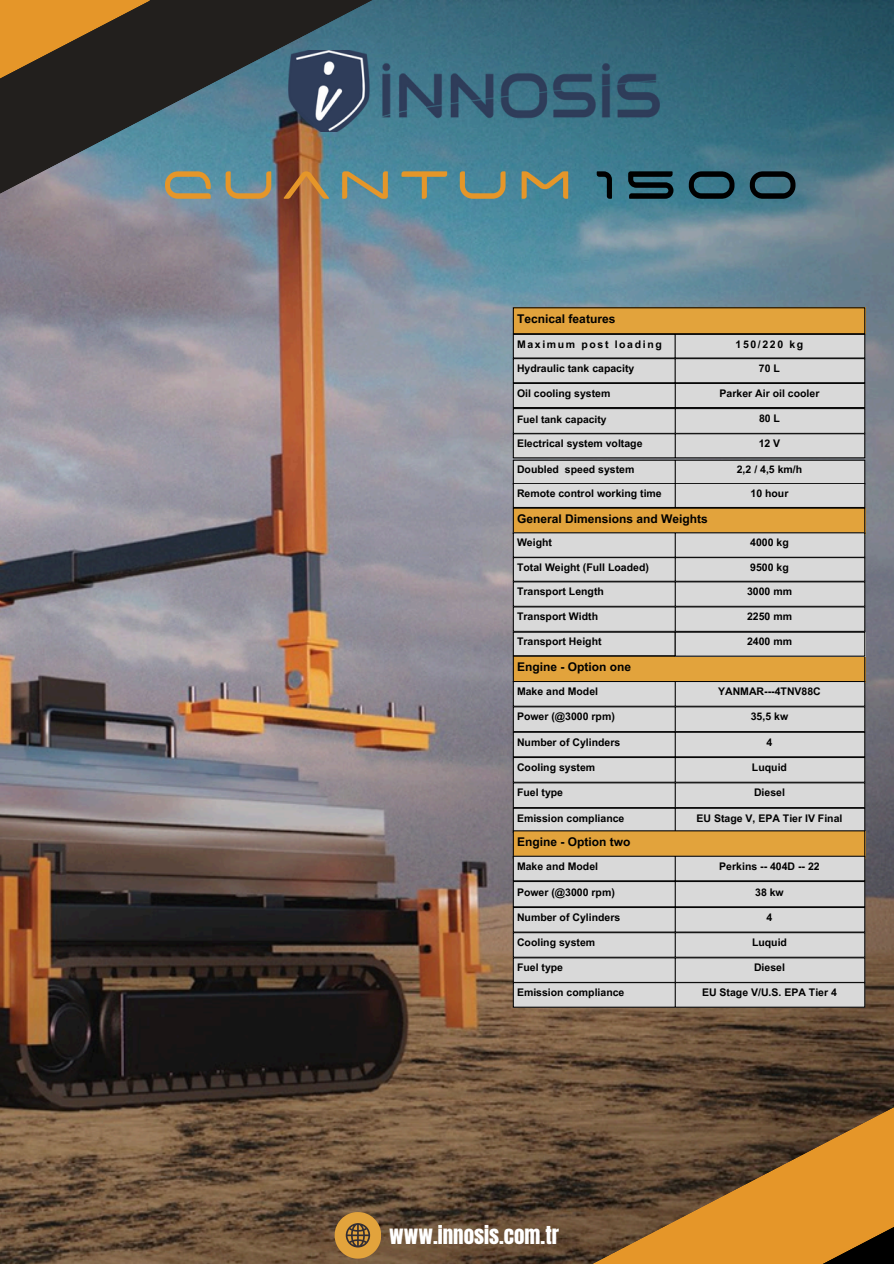
<style>
.page{position:relative;width:894px;height:1264px;background:#fff}
.page>*{position:absolute;margin:0;border:0;box-sizing:border-box;transform-origin:0 0}
.t1{font:52.5px "Xspace";letter-spacing:-.2em;color:#e59629}
.t2{font:21px "Anton";color:#fff}
.t3{font:700 12px "Arial MT Pro";color:#000}
.t4{font:700 10.5px "Arial MT Pro";color:#000}
.t5{font:700 10.5px "Arial MT Pro";letter-spacing:.155em;color:#000}
.t6{font:700 10.35px "Arial MT Pro";color:#000}
.s1{color:#000}
</style>
<div class="page">
<img style="left:0;top:0;width:893px;height:1263px">
<svg style="left:0;top:0;width:387px;height:203px;background:#485b63"></svg>
<svg style="left:0;top:0;width:150px;height:90px;background:#785322"></svg>
<svg style="left:562px;top:1098px;width:331px;height:165px;background:#90642d"></svg>
<hr style="left:513px;top:307px;width:351px;height:1px;background:#000">
<svg style="left:334px;top:1211px;width:46px;height:47px;background:#af813a"></svg>
<img style="left:289px;top:50px;width:370px;height:81px">
<svg style="left:513px;top:308px;width:352px;height:699px;background:#ccc3b5"></svg>
<hr style="left:513px;top:557px;width:351px;height:1px;background:#000">
<hr style="left:513px;top:581px;width:351px;height:1px;background:#000">
<p class="t1" style="left:153px;top:149px;width:656px">QUANTUM <span class="s1">1500</span></p>
<p class="t3" style="left:517px;top:314px;width:100px">Tecnical features</p>
<p class="t5" style="left:517px;top:340px;width:146px">Maxi mum post loadi ng</p>
<p class="t4" style="left:735px;top:340px;width:69px">150/220 kg</p>
<p class="t4" style="left:517px;top:364px;width:119px">Hydraulic tank capacity</p>
<p class="t4" style="left:758px;top:364px;width:23px">70 L</p>
<p class="t4" style="left:517px;top:389px;width:95px">Oil cooling system</p>
<p class="t4" style="left:719px;top:389px;width:101px">Parker Air oil cooler</p>
<p class="t6" style="left:517px;top:415px;width:91px">Fuel tank capacity</p>
<p class="t4" style="left:758px;top:414px;width:22px">80 L</p>
<p class="t4" style="left:517px;top:439px;width:127px">Electrical system voltage</p>
<p class="t4" style="left:758px;top:439px;width:23px">12 V</p>
<p class="t4" style="left:517px;top:466px;width:119px">Doubled speed system</p>
<p class="t4" style="left:736px;top:466px;width:67px">2,2 / 4,5 km/h</p>
<p class="t3" style="left:517px;top:514px;width:192px">General Dimensions and Weights</p>
<p class="t4" style="left:517px;top:538px;width:36px">Weight</p>
<p class="t4" style="left:750px;top:538px;width:40px">4000 kg</p>
<p class="t4" style="left:517px;top:587px;width:88px">Transport Length</p>
<p class="t4" style="left:746px;top:587px;width:46px">3000 mm</p>
<p class="t4" style="left:517px;top:612px;width:83px">Transport Width</p>
<p class="t4" style="left:746px;top:612px;width:46px">2250 mm</p>
<p class="t4" style="left:517px;top:638px;width:86px">Transport Height</p>
<p class="t4" style="left:517px;top:489px;width:146px">Remote control working time</p>
<p class="t4" style="left:750px;top:489px;width:39px">10 hour</p>
<p class="t4" style="left:517px;top:563px;width:133px">Total Weight (Full Loaded)</p>
<p class="t4" style="left:750px;top:563px;width:40px">9500 kg</p>
<p class="t4" style="left:746px;top:638px;width:46px">2400 mm</p>
<p class="t3" style="left:517px;top:662px;width:116px">Engine - Option one</p>
<h1 class="t4" style="left:517px;top:687px;width:83px">Make and Model</h1>
<p class="t4" style="left:718px;top:687px;width:104px">YANMAR---4TNV88C</p>
<p class="t4" style="left:517px;top:712px;width:99px">Power (@3000 rpm)</p>
<p class="t4" style="left:750px;top:712px;width:39px">35,5 kw</p>
<p class="t4" style="left:517px;top:738px;width:105px">Number of Cylinders</p>
<p class="t4" style="left:766px;top:738px;width:7px">4</p>
<p class="t4" style="left:517px;top:763px;width:80px">Cooling system</p>
<p class="t4" style="left:751px;top:763px;width:36px">Luquid</p>
<p class="t4" style="left:517px;top:788px;width:48px">Fuel type</p>
<p class="t4" style="left:753px;top:788px;width:32px">Diesel</p>
<p class="t4" style="left:517px;top:814px;width:109px">Emission compliance</p>
<p class="t4" style="left:696px;top:814px;width:147px">EU Stage V, EPA Tier IV Final</p>
<p class="t3" style="left:517px;top:836px;width:115px">Engine - Option two</p>
<p class="t4" style="left:517px;top:862px;width:83px">Make and Model</p>
<p class="t4" style="left:719px;top:862px;width:102px">Perkins -- 404D -- 22</p>
<p class="t4" style="left:517px;top:888px;width:99px">Power (@3000 rpm)</p>
<p class="t4" style="left:755px;top:888px;width:30px">38 kw</p>
<p class="t4" style="left:517px;top:913px;width:105px">Number of Cylinders</p>
<p class="t4" style="left:766px;top:913px;width:7px">4</p>
<p class="t4" style="left:517px;top:938px;width:80px">Cooling system</p>
<p class="t4" style="left:751px;top:938px;width:36px">Luquid</p>
<p class="t4" style="left:517px;top:963px;width:48px">Fuel type</p>
<p class="t4" style="left:753px;top:963px;width:32px">Diesel</p>
<p class="t4" style="left:517px;top:988px;width:109px">Emission compliance</p>
<p class="t4" style="left:701px;top:988px;width:136px">EU Stage V/U.S. EPA Tier 4</p>
<p class="t2" style="left:389px;top:1219px;width:171px">WWW.INNOSIS.COM.TR</p>
</div>
